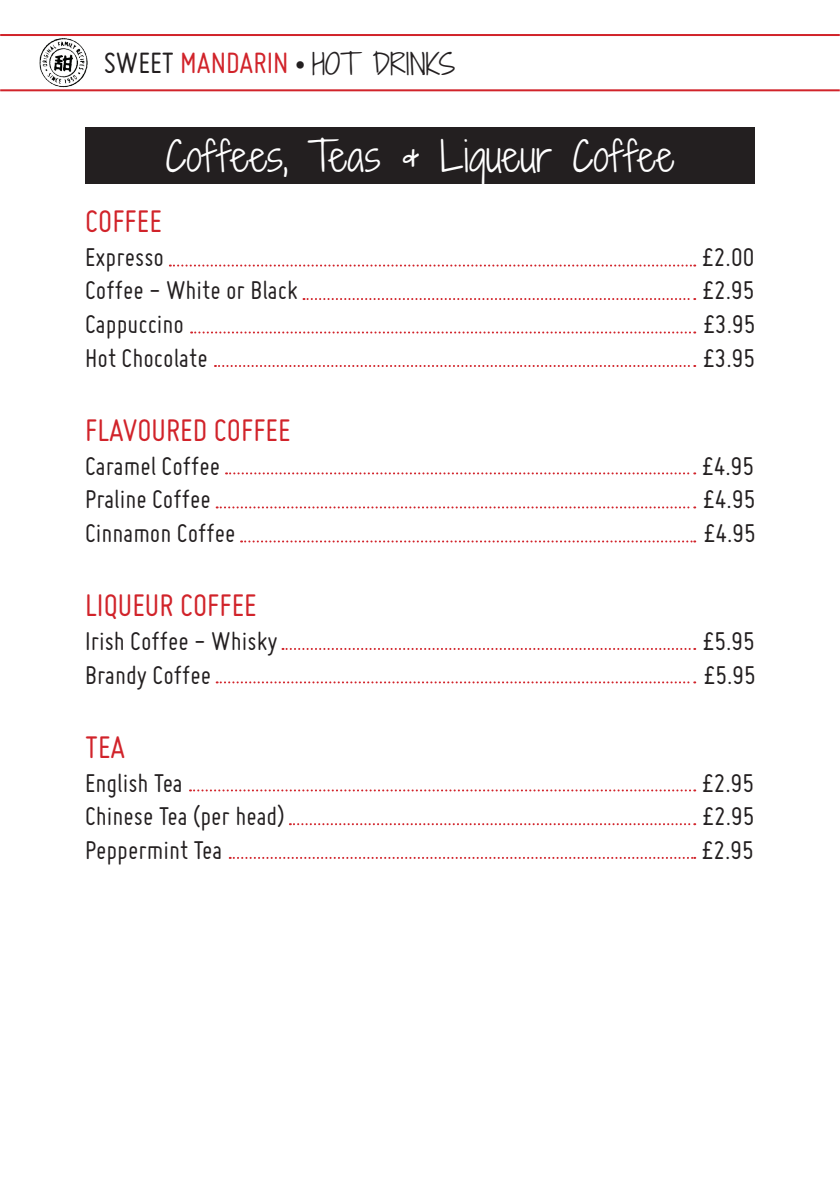
<style>
.page{position:relative;width:840px;height:1191px;background:#fff}
.page>*{position:absolute;margin:0;border:0;box-sizing:border-box;transform-origin:0 0}
.t1{font:300 40px "Shadows Into";color:#fff}
.t2{font:34px "Miso";color:#d1232a}
.t3{font:28px "Miso";color:#231f20}
.t4{font:300 28px "Shadows Into";color:#231f20}
.s1{font-family:"Miso";font-weight:400;font-size:32px}
.s2{font-family:"Miso";font-weight:400;font-size:32px;color:#d1232a}
.s3{font-family:"Minion Pro";font-weight:400}
</style>
<div class="page">
<hr style="left:0;top:89px;width:839px;height:2px;background:#d1232a">
<hr style="left:0;top:34px;width:839px;height:2px;background:#d1232a">
<img style="left:39px;top:38px;width:49px;height:50px">
<div style="left:85px;top:127px;width:669px;height:57px;background:#231f20"></div>
<svg style="left:170px;top:264px;width:524px;height:2px"></svg>
<svg style="left:303px;top:298px;width:391px;height:2px"></svg>
<svg style="left:191px;top:331px;width:503px;height:2px"></svg>
<svg style="left:215px;top:365px;width:479px;height:2px"></svg>
<svg style="left:226px;top:472px;width:468px;height:2px"></svg>
<svg style="left:216px;top:506px;width:478px;height:2px"></svg>
<svg style="left:241px;top:540px;width:453px;height:2px"></svg>
<svg style="left:282px;top:648px;width:412px;height:2px"></svg>
<svg style="left:216px;top:681px;width:478px;height:2px"></svg>
<svg style="left:190px;top:789px;width:504px;height:2px"></svg>
<svg style="left:290px;top:823px;width:404px;height:2px"></svg>
<svg style="left:229px;top:857px;width:465px;height:2px"></svg>
<p class="t4" style="left:104px;top:44px;width:353px"><span class="s1">SWEET</span> <span class="s2">MANDARIN</span> <span class="s3">•</span> HOT DRINKS</p>
<h1 class="t1" style="left:165px;top:127px;width:510px">Coffees, Teas &amp; Liqueur Coffee</h1>
<p class="t2" style="left:85px;top:202px;width:78px">COFFEE</p>
<p class="t3" style="left:85px;top:241px;width:80px">Expresso</p>
<p class="t3" style="left:702px;top:241px;width:53px">£2.00</p>
<p class="t3" style="left:85px;top:275px;width:214px">Coffee - White or Black</p>
<p class="t3" style="left:702px;top:275px;width:53px">£2.95</p>
<p class="t3" style="left:85px;top:308px;width:100px">Cappuccino</p>
<p class="t3" style="left:703px;top:308px;width:53px">£3.95</p>
<p class="t3" style="left:85px;top:342px;width:124px">Hot Chocolate</p>
<p class="t3" style="left:702px;top:342px;width:53px">£3.95</p>
<p class="t2" style="left:85px;top:411px;width:207px">FLAVOURED COFFEE</p>
<p class="t3" style="left:85px;top:450px;width:136px">Caramel Coffee</p>
<p class="t3" style="left:701px;top:450px;width:53px">£4.95</p>
<p class="t3" style="left:85px;top:484px;width:127px">Praline Coffee</p>
<p class="t3" style="left:703px;top:484px;width:53px">£4.95</p>
<p class="t3" style="left:85px;top:517px;width:152px">Cinnamon Coffee</p>
<p class="t3" style="left:703px;top:517px;width:53px">£4.95</p>
<p class="t2" style="left:85px;top:586px;width:173px">LIQUEUR COFFEE</p>
<p class="t3" style="left:85px;top:625px;width:194px">Irish Coffee - Whisky</p>
<p class="t3" style="left:702px;top:625px;width:53px">£5.95</p>
<p class="t3" style="left:85px;top:659px;width:127px">Brandy Coffee</p>
<p class="t3" style="left:703px;top:659px;width:53px">£5.95</p>
<p class="t2" style="left:85px;top:728px;width:42px">TEA</p>
<p class="t3" style="left:85px;top:767px;width:99px">English Tea</p>
<p class="t3" style="left:701px;top:767px;width:53px">£2.95</p>
<p class="t3" style="left:85px;top:800px;width:201px">Chinese Tea (per head)</p>
<p class="t3" style="left:702px;top:800px;width:53px">£2.95</p>
<p class="t3" style="left:85px;top:834px;width:139px">Peppermint Tea</p>
<p class="t3" style="left:701px;top:834px;width:53px">£2.95</p>
</div>
